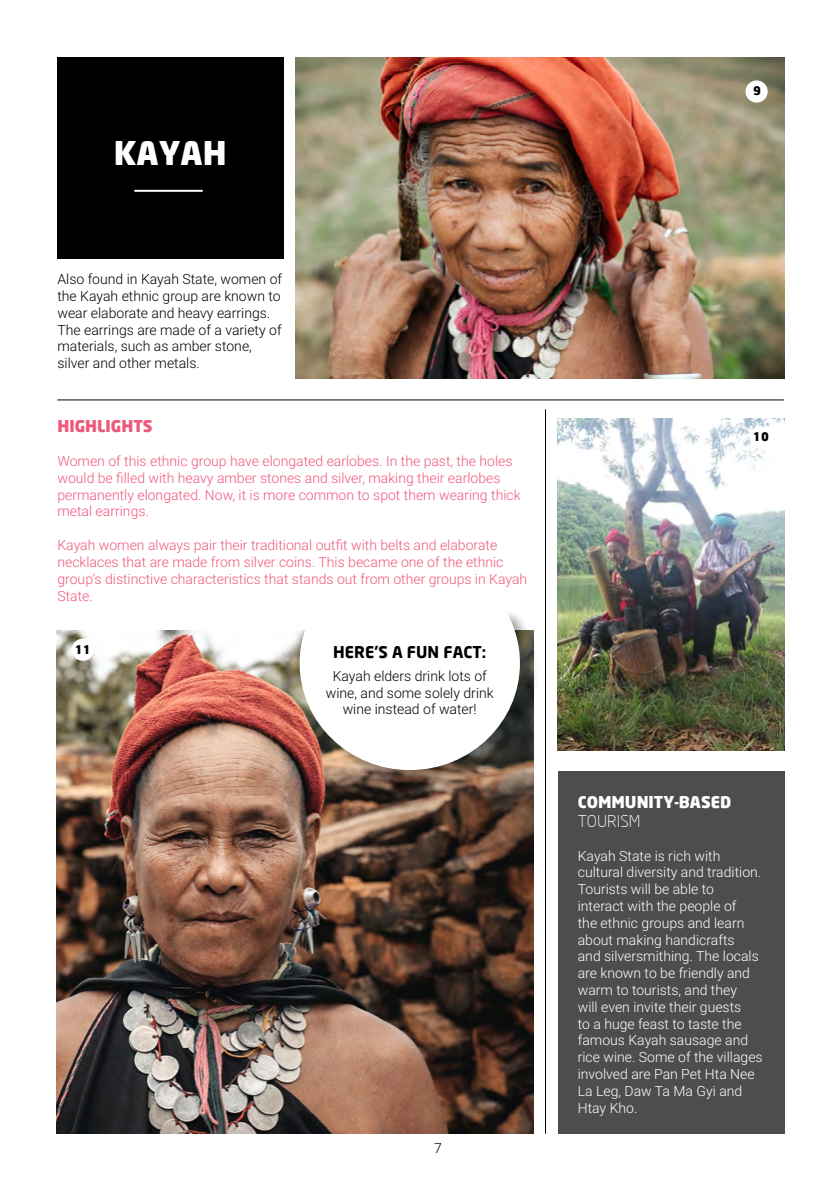
<style>
.page{position:relative;width:840px;height:1191px;background:#fff}
.page>*{position:absolute;margin:0;border:0;box-sizing:border-box;transform-origin:0 0}
.t1{font:900 32px "Neo Sans";color:#fff}
.t2{font:700 16px "Neo Sans";color:#000}
.t3{font:900 16px "Neo Sans";color:#fff}
.t4{font:900 16px "Neo Sans";color:#f0587b}
.t5{font:300 16px "Neo Sans";color:#fff}
.t6{font:300 14px/16.8px "Roboto";color:#f0587b}
.t7{font:300 14px/16.8px "Roboto";color:#fff}
.t8{font:300 14px/16.8px "Roboto";color:#000}
.t9{font:900 11.8px "Neo Sans";color:#000}
</style>
<div class="page">
<div style="left:57px;top:57px;width:226px;height:201px;background:#000"></div>
<hr style="left:134px;top:190px;width:68px;height:2px;background:#fff">
<img style="left:295px;top:57px;width:488px;height:321px">
<hr style="left:57px;top:399px;width:726px;height:1px;background:#000">
<img style="left:57px;top:630px;width:476px;height:503px">
<div style="left:301px;top:610px;width:237px;height:180px;background:#000;opacity:.35"></div>
<svg style="left:299px;top:610px;width:220px;height:160px"></svg>
<div style="left:557px;top:771px;width:227px;height:362px;background:#4d4d4f"></div>
<hr style="left:545px;top:409px;width:1px;height:724px;background:#000">
<img style="left:557px;top:418px;width:227px;height:332px">
<div style="left:745px;top:80px;width:22px;height:23px;background:#fff;border-radius:50%"></div>
<div style="left:749px;top:426px;width:22px;height:23px;background:#fff;border-radius:50%"></div>
<div style="left:72px;top:638px;width:22px;height:23px;background:#fff;border-radius:50%"></div>
<h1 class="t1" style="left:114px;top:132px;width:114px">KAYAH</h1>
<p class="t8" style="left:57px;top:270px;width:226px">Also found in Kayah State, women of the Kayah ethnic group are known to wear elaborate and heavy earrings.<br>The earrings are made of a variety of materials, such as amber stone, silver and other metals.</p>
<p class="t4" style="left:57px;top:416px;width:97px">HIGHLIGHTS</p>
<p class="t6" style="left:57px;top:452px;width:464px">Women of this ethnic group have elongated earlobes. In the past, the holes would be filled with heavy amber stones and silver, making their earlobes permanently elongated. Now, it is more common to spot them wearing thick metal earrings.</p>
<p class="t6" style="left:57px;top:536px;width:471px">Kayah women always pair their traditional outfit with belts and elaborate necklaces that are made from silver coins. This became one of the ethnic group’s distinctive characteristics that stands out from other groups in Kayah State.</p>
<p class="t9" style="left:75px;top:641px;width:17px">11</p>
<p class="t2" style="left:333px;top:641px;width:154px">HERE’S A FUN FACT:</p>
<p class="t8" style="left:325px;top:667px;width:169px;text-align:center">Kayah elders drink lots of wine, and some solely drink wine instead of water!</p>
<p class="t8" style="left:434px;top:1139px;width:9px">7</p>
<p class="t9" style="left:752px;top:83px;width:9px">9</p>
<p class="t9" style="left:752px;top:429px;width:17px">10</p>
<p class="t3" style="left:577px;top:791px;width:155px">COMMUNITY-BASED</p>
<p class="t5" style="left:577px;top:811px;width:64px">TOURISM</p>
<p class="t7" style="left:577px;top:846px;width:186px">Kayah State is rich with cultural diversity and tradition.<br>Tourists will be able to interact with the people of<br>the ethnic groups and learn about making handicrafts<br>and silversmithing. The locals are known to be friendly and warm to tourists, and they<br>will even invite their guests<br>to a huge feast to taste the famous Kayah sausage and rice wine. Some of the villages involved are Pan Pet Hta Nee<br>La Leg, Daw Ta Ma Gyi and<br>Htay Kho.</p>
</div>
